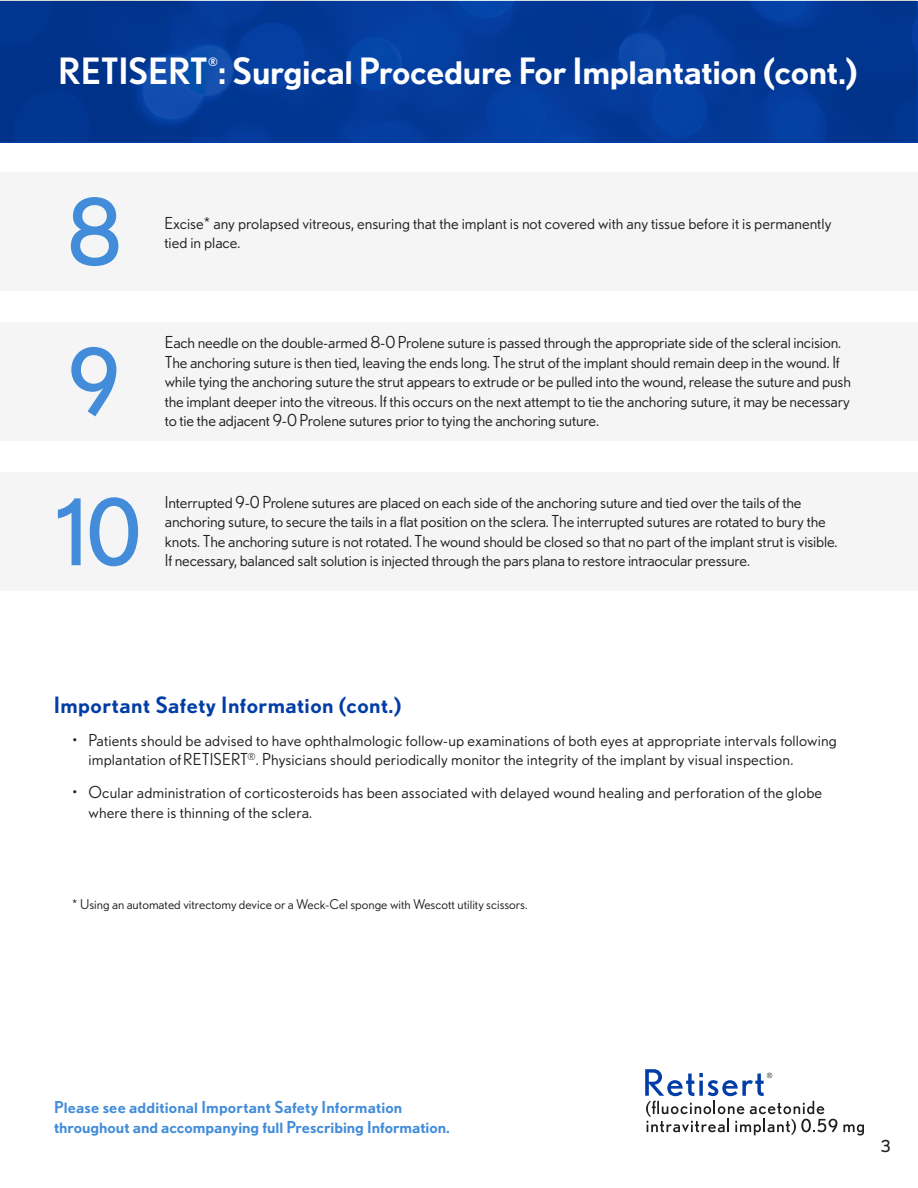
<style>
.page{position:relative;width:918px;height:1188px;background:#fff}
.page>*{position:absolute;margin:0;border:0;box-sizing:border-box;transform-origin:0 0}
.please_see_text{font:91.5px "Nobel BL";color:#428cd9}
.please_see_text-2{font:500 36.3px "Nobel BL";letter-spacing:-.01em;color:#fff}
.sub{font:500 22.5px "Nobel BL";letter-spacing:.02em;color:#003da6}
.please_see_text-3{font:16.5px/19.5px "Nobel BL";letter-spacing:-.01em;color:#231f20}
.please_see_text-4{font:16.5px/19.5px "Nobel BL";letter-spacing:.01em;color:#231f20}
.bullets{font:500 16.5px/19.5px "Nobel BL";color:#428cd9}
.t1{font:16.5px "Nobel BL";color:#231f20}
.body_text{font:13.5px "Nobel BL";color:#231f20}
.please_see_text-5{font:500 11.55px "Nobel BL";color:#fff}
</style>
<div class="page">
<img style="left:0;top:0;width:916px;height:141px">
<svg style="left:645px;top:1069px;width:192px;height:66px"></svg>
<svg style="left:843px;top:1124px;width:21px;height:11px"></svg>
<div style="left:0;top:322px;width:918px;height:119px;background:#f5f5f5"></div>
<div style="left:0;top:472px;width:918px;height:118px;background:#f5f5f5"></div>
<div style="left:0;top:172px;width:918px;height:119px;background:#f5f5f5"></div>
<p class="please_see_text-2" style="left:58px;top:50px;width:801px">RETISERT : Surgical Procedure For Implantation (cont.)</p>
<p class="please_see_text-5" style="left:208px;top:55px;width:11px">®</p>
<p class="please_see_text" style="left:66px;top:179px;width:58px">8</p>
<p class="please_see_text-3" style="left:164px;top:213px;width:669px">Excise* any prolapsed vitreous, ensuring that the implant is not covered with any tissue before it is permanently tied in place.</p>
<p class="please_see_text" style="left:68px;top:329px;width:54px">9</p>
<p class="please_see_text-3" style="left:165px;top:332px;width:688px">Each needle on the double-armed 8-0 Prolene suture is passed through the appropriate side of the scleral incision.<br>The anchoring suture is then tied, leaving the ends long. The strut of the implant should remain deep in the wound. If while tying the anchoring suture the strut appears to extrude or be pulled into the wound, release the suture and push the implant deeper into the vitreous. If this occurs on the next attempt to tie the anchoring suture, it may be necessary to tie the adjacent 9-0 Prolene sutures prior to tying the anchoring suture.</p>
<p class="please_see_text" style="left:56px;top:480px;width:88px">10</p>
<p class="please_see_text-3" style="left:165px;top:492px;width:674px">Interrupted 9-0 Prolene sutures are placed on each side of the anchoring suture and tied over the tails of the anchoring suture, to secure the tails in a flat position on the sclera. The interrupted sutures are rotated to bury the knots. The anchoring suture is not rotated. The wound should be closed so that no part of the implant strut is visible.<br>If necessary, balanced salt solution is injected through the pars plana to restore intraocular pressure.</p>
<p class="sub" style="left:54px;top:692px;width:349px">Important Safety Information (cont.)</p>
<p class="please_see_text-4" style="left:89px;top:730px;width:750px;text-indent:-16px">• Patients should be advised to have ophthalmologic follow-up examinations of both eyes at appropriate intervals following implantation of RETISERT<sup>®</sup>. Physicians should periodically monitor the integrity of the implant by visual inspection.</p>
<p class="please_see_text-4" style="left:89px;top:783px;width:735px;text-indent:-16px">• Ocular administration of corticosteroids has been associated with delayed wound healing and perforation of the globe where there is thinning of the sclera.</p>
<p class="body_text" style="left:72px;top:897px;width:457px">* Using an automated vitrectomy device or a Weck-Cel sponge with Wescott utility scissors.</p>
<p class="bullets" style="left:54px;top:1097px;width:397px">Please see additional Important Safety Information throughout and accompanying full Prescribing Information.</p>
<p class="t1" style="left:881px;top:1136px;width:11px">3</p>
</div>
